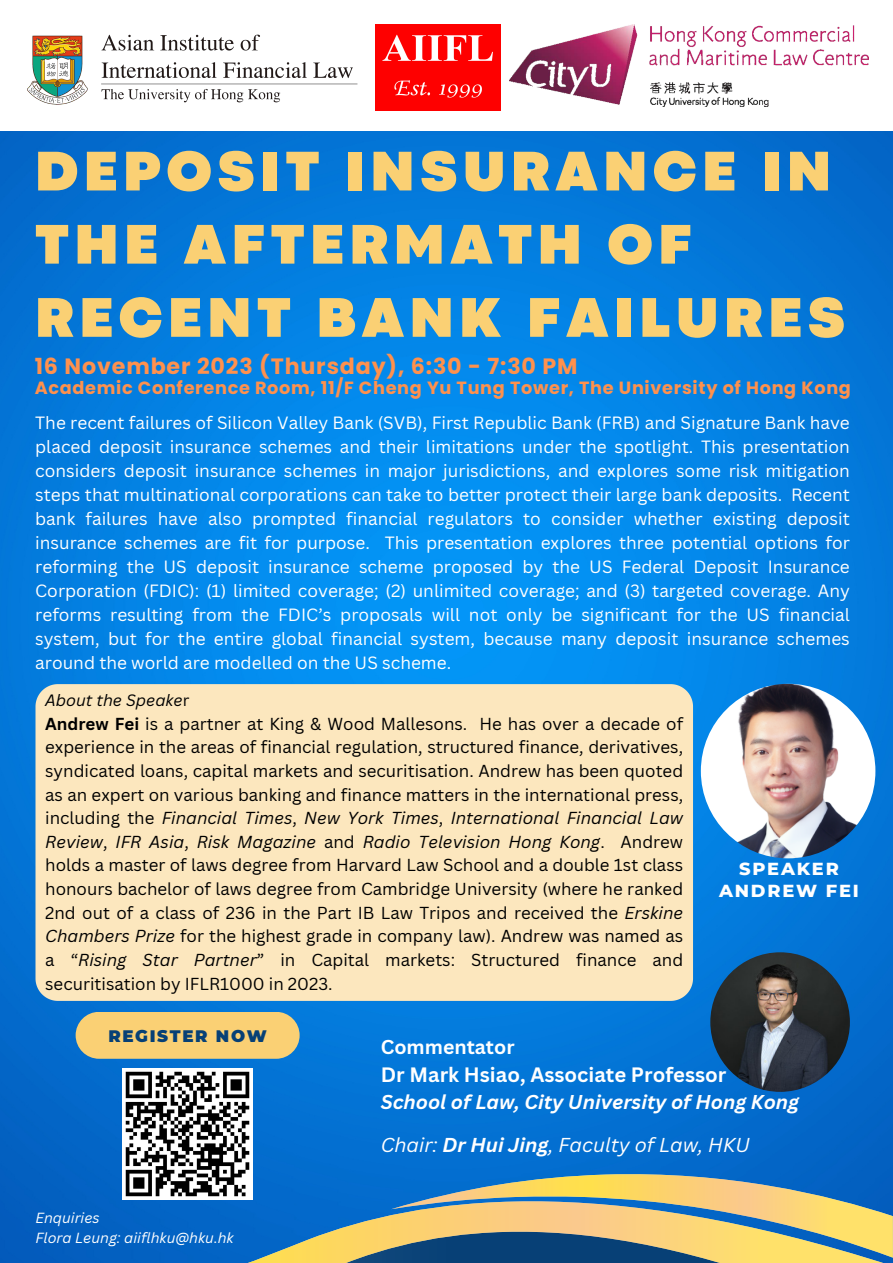
<style>
.page{position:relative;width:893px;height:1263px;background:#fff}
.page>*{position:absolute;margin:0;border:0;box-sizing:border-box;transform-origin:0 0}
.t1{font:900 58.28px "Codec Pro";letter-spacing:.1em;color:#fad074}
.t2{font:700 22.2px "Poppins";letter-spacing:.04em;color:#ff914d}
.t3{font:700 20.25px "Canva Sans";color:#fff}
.t4{font:italic 19.58px "Canva Sans";color:#fff}
.t5{font:italic 700 19.5px "Canva Sans";color:#fff}
.t6{font:700 19.5px "Canva Sans";color:#fff}
.t7{font:800 17.77px "Montserrat";letter-spacing:.1em;color:#fff}
.t8{font:700 17.7px "Poppins";letter-spacing:.04em;color:#ff914d}
.t9{font:17.25px/23.9px "Canva Sans";color:#fff;text-align:justify}
.t10{font:16.88px/23.6px "Canva Sans";color:#000;text-align:justify}
.t11{font:900 16.65px "Montserrat";letter-spacing:.1em;color:#074076}
.t12{font:italic 15.98px "Canva Sans";color:#000}
.t13{font:italic 14.25px "Canva Sans";color:#fff}
.s1{font-style:normal}
.s2{font-weight:700}
.s3{font-style:italic}
</style>
<div class="page">
<img style="left:0;top:131px;width:893px;height:1040px">
<div style="left:76px;top:1012px;width:224px;height:47px;background:#fad074;border-radius:23px"></div>
<svg style="left:0;top:1171px;width:893px;height:92px;background:#2270b4"></svg>
<svg style="left:391px;top:1171px;width:502px;height:87px;background:#9aa38b"></svg>
<img style="left:701px;top:684px;width:174px;height:174px;border-radius:50%">
<img style="left:710px;top:952px;width:140px;height:140px;border-radius:50%">
<img style="left:27px;top:34px;width:331px;height:71px">
<img style="left:510px;top:24px;width:358px;height:83px">
<img style="left:122px;top:1068px;width:131px;height:131px">
<div style="left:35px;top:684px;width:658px;height:317px;background:#fce7be"></div>
<img style="left:375px;top:24px;width:126px;height:87px">
<p class="t1" style="left:35px;top:150px;width:797px">DEPOSIT INSURANCE IN</p>
<p class="t1" style="left:35px;top:224px;width:658px">THE AFTERMATH OF</p>
<p class="t1" style="left:35px;top:297px;width:811px">RECENT BANK FAILURES</p>
<p class="t2" style="left:35px;top:351px;width:544px">16 November 2023 (Thursday), 6:30 - 7:30 PM</p>
<p class="t8" style="left:35px;top:375px;width:817px">Academic Conference Room, 11/F Cheng Yu Tung Tower, The University of Hong Kong</p>
<p class="t9" style="left:35px;top:411px;width:816px">The recent failures of Silicon Valley Bank (SVB), First Republic Bank (FRB) and Signature Bank have placed deposit insurance schemes and their limitations under the spotlight. This presentation considers deposit insurance schemes in major jurisdictions, and explores some risk mitigation steps that multinational corporations can take to better protect their large bank deposits. Recent bank failures have also prompted financial regulators to consider whether existing deposit insurance schemes are fit for purpose. This presentation explores three potential options for reforming the US deposit insurance scheme proposed by the US Federal Deposit Insurance Corporation (FDIC): (1) limited coverage; (2) unlimited coverage; and (3) targeted coverage. Any reforms resulting from the FDIC’s proposals will not only be significant for the US financial system, but for the entire global financial system, because many deposit insurance schemes around the world are modelled on the US scheme.</p>
<p class="t12" style="left:45px;top:689px;width:146px">About the Speake<span class="s1">r</span></p>
<p class="t10" style="left:45px;top:711px;width:639px"><span class="s2">Andrew Fei</span> is a partner at King &amp; Wood Mallesons. He has over a decade of experience in the areas of financial regulation, structured finance, derivatives, syndicated loans, capital markets and securitisation. Andrew has been quoted as an expert on various banking and finance matters in the international press, including the <span class="s3">Financial Times</span>, <span class="s3">New York Times</span>, <span class="s3">International Financial Law Review</span>, <span class="s3">IFR Asia</span>, <span class="s3">Risk Magazine</span> and <span class="s3">Radio Television Hong Kong</span>. Andrew holds a master of laws degree from Harvard Law School and a double 1st class honours bachelor of laws degree from Cambridge University (where he ranked 2nd out of a class of 236 in the Part IB Law Tripos and received the <span class="s3">Erskine Chambers Prize</span> for the highest grade in company law). Andrew was named as a “<span class="s3">Rising Star Partner</span>” in Capital markets: Structured finance and securitisation by IFLR1000 in 2023.</p>
<p class="t7" style="left:739px;top:858px;width:101px">SPEAKER</p>
<p class="t7" style="left:719px;top:880px;width:141px">ANDREW FEI</p>
<p class="t11" style="left:108px;top:1026px;width:160px">REGISTER NOW</p>
<p class="t13" style="left:35px;top:1208px;width:66px">Enquiries</p>
<p class="t13" style="left:35px;top:1227px;width:200px">Flora Leung: aiiflhku@hku.hk</p>
<p class="t6" style="left:381px;top:1033px;width:135px">Commentator</p>
<p class="t3" style="left:381px;top:1060px;width:347px">Dr Mark Hsiao, Associate Professor</p>
<p class="t5" style="left:381px;top:1088px;width:420px">School of Law, City University of Hong Kong</p>
<p class="t4" style="left:381px;top:1131px;width:370px">Chair: <span class="s2">Dr Hui Jing</span>, Faculty of Law, HKU</p>
</div>
